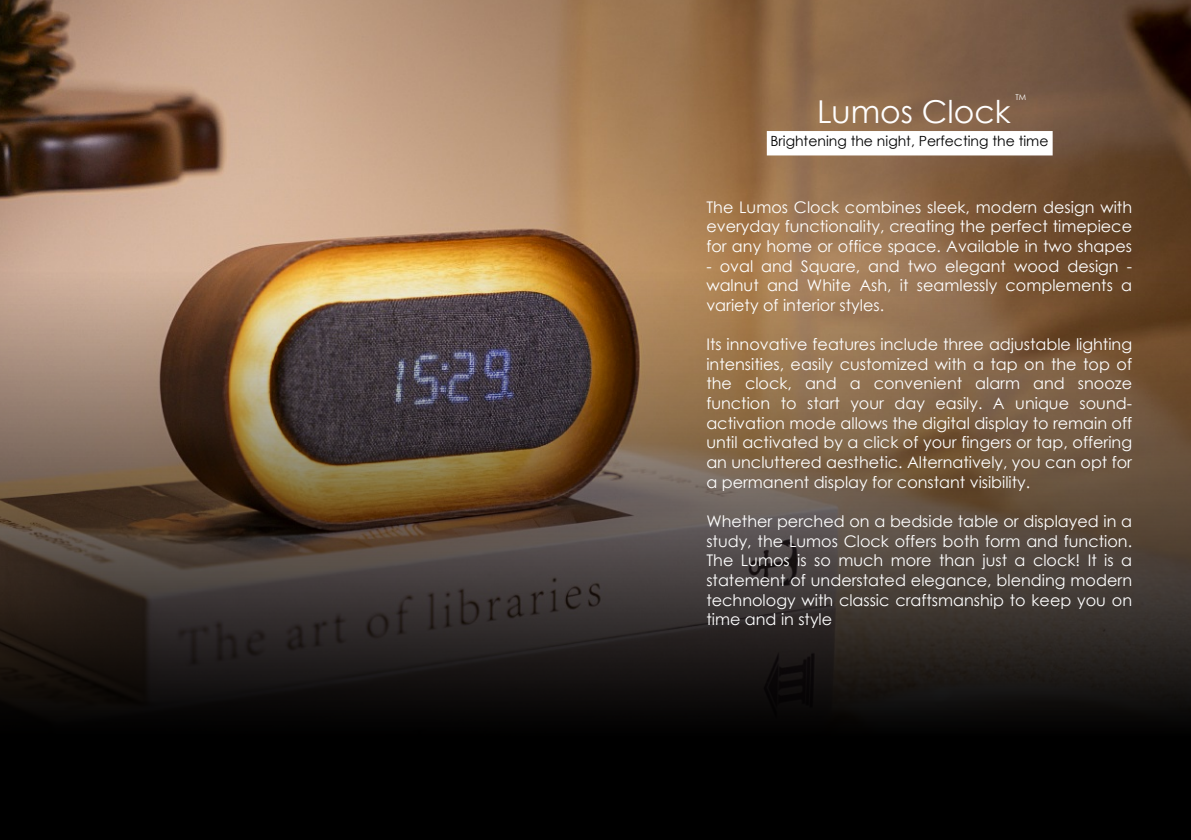
<style>
.page{position:relative;width:1191px;height:840px;background:#fff}
.page>*{position:absolute;margin:0;border:0;box-sizing:border-box;transform-origin:0 0}
.t1{font:31.4px "Century Gothic";color:#fff}
.t2{font:16px/19.6px "Century Gothic";color:#fff;text-align:justify}
.t3{font:14px "Century Gothic";color:#000}
.t4{font:8px "Century Gothic";color:#fff}
</style>
<div class="page">
<img style="left:0;top:0;width:1191px;height:839px">
<img style="left:0;top:126px;width:1190px;height:713px">
<div style="left:767px;top:131px;width:285px;height:24px;background:#fff"></div>
<p class="t4" style="left:1015px;top:94px;width:12px">TM</p>
<h1 class="t1" style="left:817px;top:99px;width:195px">Lumos Clock</h1>
<p class="t3" style="left:770px;top:136px;width:279px">Brightening the night, Perfecting the time</p>
<p class="t2" style="left:706px;top:198px;width:427px">The Lumos Clock combines sleek, modern design with everyday functionality, creating the perfect timepiece for any home or office space. Available in two shapes</p>
<p class="t2" style="left:706px;top:257px;width:427px">- oval and Square, and two elegant wood design - walnut and White Ash, it seamlessly complements a variety of interior styles.</p>
<p class="t2" style="left:706px;top:336px;width:427px">Its innovative features include three adjustable lighting intensities, easily customized with a tap on the top of the clock, and a convenient alarm and snooze function to start your day easily. A unique sound&shy;activation mode allows the digital display to remain off until activated by a click of your fingers or tap, offering an uncluttered aesthetic. Alternatively, you can opt for a permanent display for constant visibility.</p>
<p class="t2" style="left:706px;top:512px;width:427px">Whether perched on a bedside table or displayed in a study, the Lumos Clock offers both form and function.<br>The Lumos is so much more than just a clock! It is a statement of understated elegance, blending modern technology with classic craftsmanship to keep you on time and in style</p>
</div>
